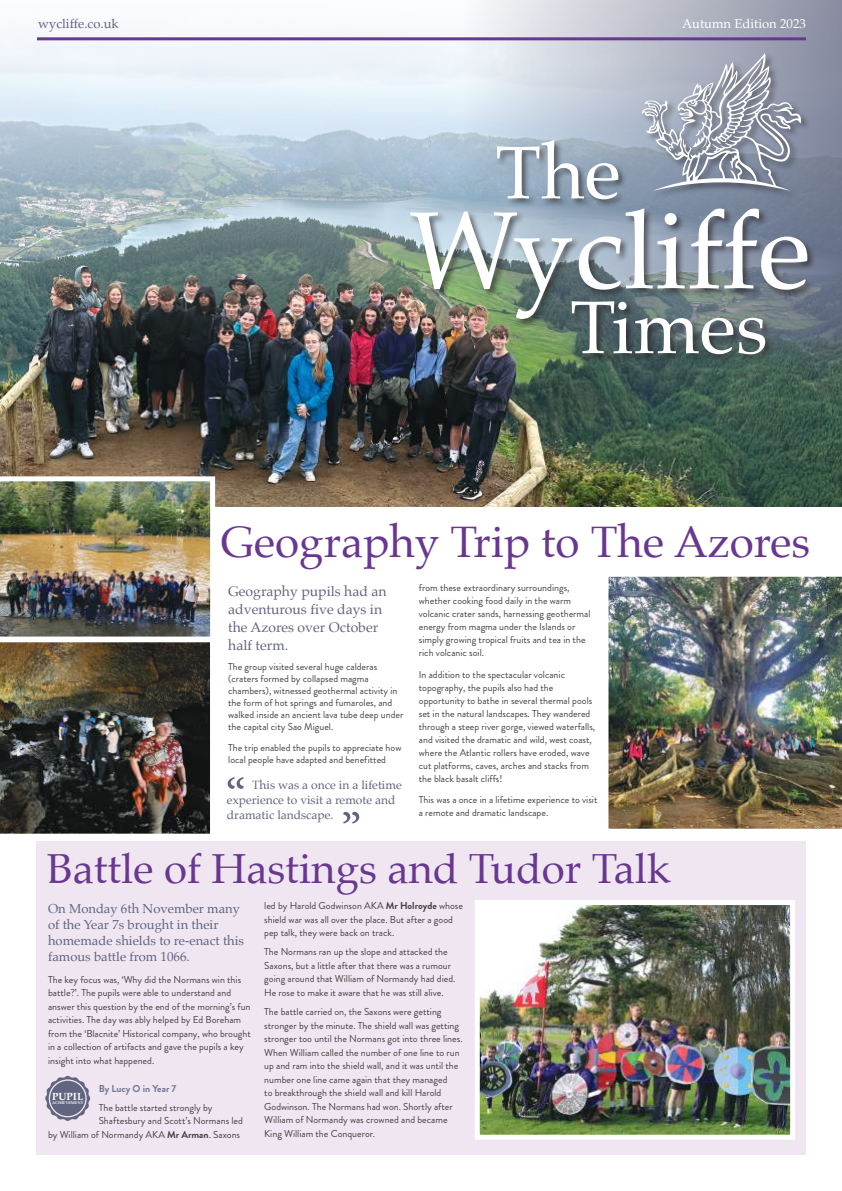
<style>
.page{position:relative;width:842px;height:1191px;background:#fff}
.page>*{position:absolute;margin:0;border:0;box-sizing:border-box;transform-origin:0 0}
.t1{font:109.8px "Palatino";color:#fff}
.t2{font:75px "Palatino";color:#fff}
.t3{font:44px "Palatino";color:#683790}
.t4{font:42px "Palatino";color:#683790}
.t5{font:14px/18px "Palatino";color:#61657f}
.t6{font:13px/16px "Palatino";color:#61657f}
.t7{font:13px "Palatino";color:#fff}
.t8{font:12px/15px "Palatino";color:#61657f}
.t9{font:700 10.4px "Palatino";color:#fff}
.t10{font:10px/13.5px "Brandon Grotesque";color:#444041}
.t11{font:700 10px "Brandon Grotesque";color:#747690}
.t12{font:700 4px "Palatino";color:#fff}
.s1{font-weight:700}
</style>
<div class="page">
<img style="left:0;top:369px;width:842px;height:137px">
<img style="left:0;top:32px;width:462px;height:337px">
<svg style="left:462px;top:0;width:380px;height:383px;background:#929ba4"></svg>
<hr style="left:37px;top:37px;width:769px;height:3px;background:#683790">
<div style="left:409px;top:53px;width:408px;height:311px;background:#241f1f;opacity:.6"></div>
<svg style="left:640px;top:53px;width:162px;height:138px;background:#a2a8b6"></svg>
<img style="left:0;top:476px;width:215px;height:161px">
<img style="left:0;top:642px;width:210px;height:192px">
<svg style="left:228px;top:777px;width:16px;height:12px"></svg>
<svg style="left:343px;top:811px;width:16px;height:12px"></svg>
<img style="left:608px;top:576px;width:234px;height:253px">
<div style="left:36px;top:841px;width:770px;height:314px;background:#efe6f2"></div>
<img style="left:481px;top:906px;width:308px;height:227px">
<div style="left:475px;top:900px;width:320px;height:239px;border:5px solid #fff"></div>
<svg style="left:45px;top:1075px;width:46px;height:46px"></svg>
<h3 class="t6" style="left:38px;top:15px;width:82px">wycliffe.co.uk</h3>
<h3 class="t7" style="left:682px;top:12px;width:125px">Autumn Edition 2023</h3>
<h2 class="t2" style="left:495px;top:110px;width:127px">The</h2>
<h1 class="t1" style="left:409px;top:160px;width:403px">Wycliffe</h1>
<h2 class="t2" style="left:570px;top:265px;width:199px">Times</h2>
<h3 class="t3" style="left:221px;top:505px;width:591px">Geography Trip to The Azores</h3>
<h3 class="t5" style="left:228px;top:582px;width:160px">Geography pupils had an adventurous five days in the Azores over October half term.</h3>
<p class="t10" style="left:228px;top:661px;width:177px;line-height:12px">The group visited several huge calderas (craters formed by collapsed magma chambers), witnessed geothermal activity in the form of hot springs and fumaroles, and walked inside an ancient lava tube deep under the capital city Sao Miguel.</p>
<p class="t10" style="left:228px;top:741px;width:175px;line-height:12px">The trip enabled the pupils to appreciate how local people have adapted and benefitted</p>
<p class="t8" style="left:227px;top:777px;width:176px;text-indent:25px">This was a once in a lifetime experience to visit a remote and dramatic landscape.</p>
<p class="t10" style="left:419px;top:581px;width:173px;line-height:13px">from these extraordinary surroundings, whether cooking food daily in the warm volcanic crater sands, harnessing geothermal energy from magma under the Islands or simply growing tropical fruits and tea in the rich volcanic soil.</p>
<p class="t10" style="left:419px;top:668px;width:178px;line-height:13px">In addition to the spectacular volcanic topography, the pupils also had the opportunity to bathe in several thermal pools set in the natural landscapes. They wandered through a steep river gorge, viewed waterfalls, and visited the dramatic and wild, west coast, where the Atlantic rollers have eroded, wave cut platforms, caves, arches and stacks from the black basalt cliffs!</p>
<p class="t10" style="left:419px;top:793px;width:180px;line-height:13px">This was a once in a lifetime experience to visit a remote and dramatic landscape.</p>
<h3 class="t4" style="left:47px;top:834px;width:625px">Battle of Hastings and Tudor Talk</h3>
<h3 class="t6" style="left:48px;top:900px;width:198px">On Monday 6th November many of the Year 7s brought in their homemade shields to re-enact this famous battle from 1066.</h3>
<p class="t10" style="left:48px;top:973px;width:204px">The key focus was, ‘Why did the Normans win this battle?’. The pupils were able to understand and answer this question by the end of the morning’s fun activities. The day was ably helped by Ed Boreham from the ‘Blacnite’ Historical company, who brought in a collection of artifacts and gave the pupils a key insight into what happened.</p>
<p class="t11" style="left:99px;top:1081px;width:79px">By Lucy O in Year 7</p>
<p class="t10" style="left:99px;top:1100px;width:115px">The battle started strongly by</p>
<p class="t10" style="left:99px;top:1114px;width:146px">Shaftesbury and Scott’s Normans led</p>
<p class="t10" style="left:48px;top:1127px;width:194px">by William of Normandy AKA <span class="s1">Mr Arman</span>. Saxons</p>
<p class="t9" style="left:52px;top:1087px;width:33px">PUPIL</p>
<p class="t12" style="left:52px;top:1099px;width:33px">ACHIEVEMENT</p>
<p class="t10" style="left:264px;top:899px;width:200px">led by Harold Godwinson AKA <span class="s1">Mr Holroyde</span> whose shield war was all over the place. But after a good pep talk, they were back on track.</p>
<p class="t10" style="left:264px;top:945px;width:193px">The Normans ran up the slope and attacked the Saxons, but a little after that there was a rumour going around that William of Normandy had died.<br>He rose to make it aware that he was still alive.</p>
<p class="t10" style="left:264px;top:1005px;width:200px">The battle carried on, the Saxons were getting stronger by the minute. The shield wall was getting stronger too until the Normans got into three lines.<br>When William called the number of one line to run up and ram into the shield wall, and it was until the number one line came again that they managed<br>to breakthrough the shield wall and kill Harold Godwinson. The Normans had won. Shortly after William of Normandy was crowned and became King William the Conqueror.</p>
</div>
